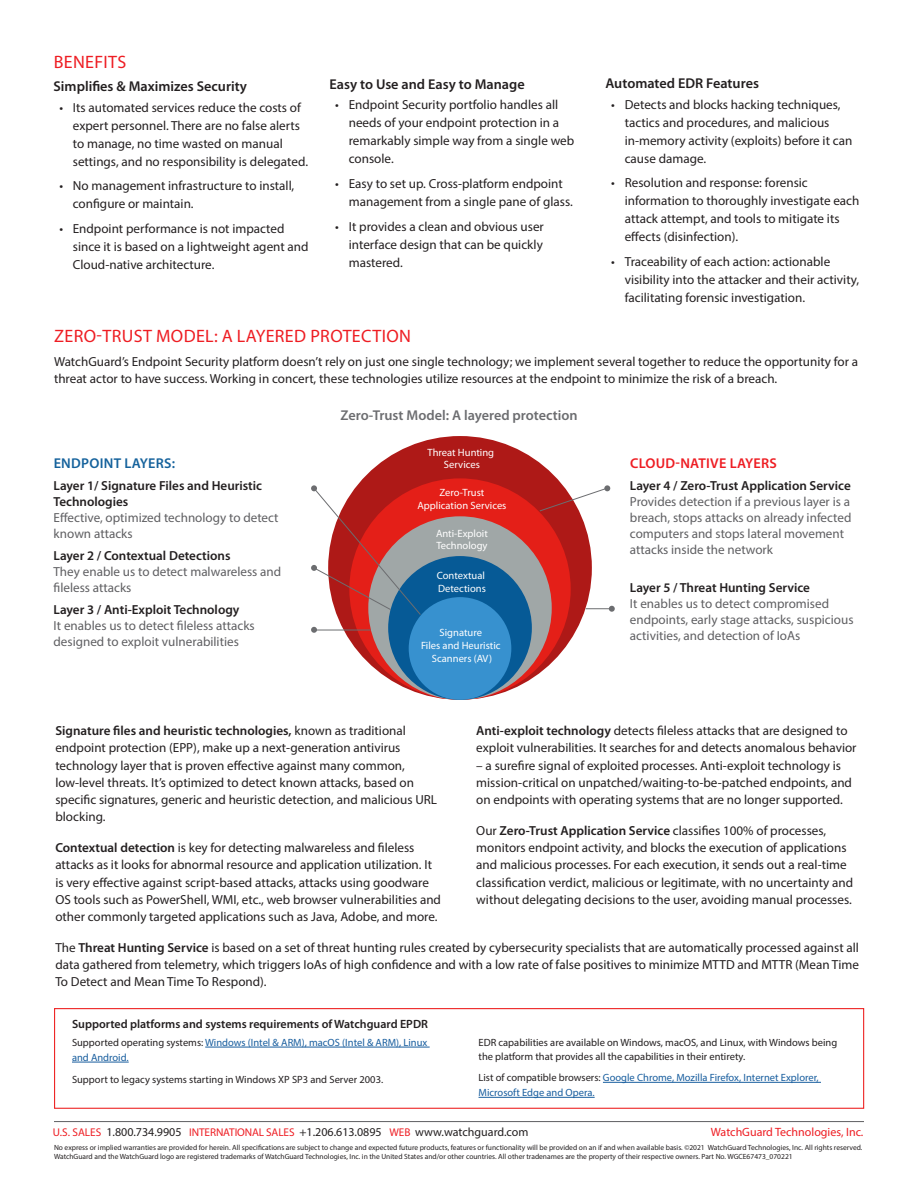
<style>
.page{position:relative;width:918px;height:1188px;background:#fff}
.page>*{position:absolute;margin:0;border:0;box-sizing:border-box;transform-origin:0 0}
.Red_Sub-head{font:18px "Myriad Pro";letter-spacing:.02em;color:#ee1d23}
.Body_copy{font:600 14.25px "Myriad Pro";color:#231f20}
.Body_copy-2{font:600 14.25px "Myriad Pro";color:#6c6d70}
.Red_Sub-head-2{font:600 14.25px "Myriad Pro";letter-spacing:.02em;color:#ee1d23}
.Red_Sub-head-3{font:600 14.25px "Myriad Pro";letter-spacing:.02em;color:#15629c}
.Body_copy-3{font:13.2px/18px "Myriad Pro";color:#231f20}
.Body_copy-4{font:13.2px/15.9px "Myriad Pro";color:#5f5f62}
.t1{font:12px "Myriad Pro";color:#231f20}
.Body_copy-5{font:600 12px "Myriad Pro";color:#231f20}
.t2{font:12px "Myriad Pro";color:#ee1d23}
.Body_copy-6{font:10.5px/13.5px "Myriad Pro";color:#231f20}
.Body_copy-7{font:10.5px/15px "Myriad Pro";color:#175d9e}
.t3{font:10.5px/12.8px "Myriad Pro";color:#fff;text-align:center}
.Footnote{font:7.5px/9px "Myriad Pro";color:#231f20}
.s1{font-weight:600;color:#231f20}
.s2{font-weight:600}
.s3{color:#231f20}
.s4{font-size:11.25px;color:#ee1d23}
</style>
<div class="page">
<hr style="left:54px;top:1121px;width:810px;height:1px;background:#5f5f62">
<div style="left:328px;top:436px;width:264px;height:264px;background:#ae1917;border-radius:50%"></div>
<div style="left:349px;top:478px;width:222px;height:222px;background:#e41f18;border-radius:50%"></div>
<div style="left:368px;top:516px;width:184px;height:184px;background:#a0a7a7;border-radius:50%"></div>
<div style="left:388px;top:556px;width:144px;height:144px;background:#065a96;border-radius:50%"></div>
<div style="left:409px;top:597px;width:102px;height:103px;background:#3791cf;border-radius:50%"></div>
<svg style="left:311px;top:627px;width:6px;height:6px"></svg>
<svg style="left:311px;top:485px;width:110px;height:131px"></svg>
<hr style="left:314px;top:630px;width:57px;height:1px;background:#6c6d70">
<svg style="left:539px;top:485px;width:71px;height:27px"></svg>
<svg style="left:586px;top:606px;width:29px;height:6px"></svg>
<div style="left:54px;top:1008px;width:810px;height:101px;background:#fff;border:1px solid #ee2727"></div>
<hr style="left:205px;top:1047px;width:225px;height:1px;background:#175d9e">
<hr style="left:72px;top:1062px;width:57px;height:1px;background:#175d9e">
<hr style="left:603px;top:1082px;width:218px;height:1px;background:#175d9e">
<hr style="left:479px;top:1097px;width:116px;height:1px;background:#175d9e">
<p class="Red_Sub-head" style="left:54px;top:50px;width:74px">BENEFITS</p>
<p class="Body_copy" style="left:54px;top:78px;width:195px">Simplifies &amp; Maximizes Security</p>
<p class="Body_copy-3" style="left:73px;top:98px;width:237px;text-indent:-14px">• Its automated services reduce the costs of expert personnel. There are no false alerts to manage, no time wasted on manual settings, and no responsibility is delegated.</p>
<p class="Body_copy-3" style="left:73px;top:177px;width:223px;text-indent:-14px">• No management infrastructure to install, configure or maintain.</p>
<p class="Body_copy-3" style="left:73px;top:219px;width:237px;text-indent:-14px">• Endpoint performance is not impacted since it is based on a lightweight agent and<br>Cloud-native architecture.</p>
<p class="Body_copy" style="left:330px;top:76px;width:197px">Easy to Use and Easy to Manage</p>
<p class="Body_copy-3" style="left:349px;top:96px;width:227px;text-indent:-14px">• Endpoint Security portfolio handles all needs of your endpoint protection in a remarkably simple way from a single web console.</p>
<p class="Body_copy-3" style="left:349px;top:174px;width:226px;text-indent:-14px">• Easy to set up. Cross-platform endpoint management from a single pane of glass.</p>
<p class="Body_copy-3" style="left:349px;top:217px;width:197px;text-align:justify;text-indent:-14px">• It provides a clean and obvious user interface design that can be quickly mastered.</p>
<p class="Body_copy" style="left:605px;top:75px;width:155px">Automated EDR Features</p>
<p class="Body_copy-3" style="left:625px;top:95px;width:229px;text-indent:-14px">• Detects and blocks hacking techniques, tactics and procedures, and malicious in-memory activity (exploits) before it can cause damage.</p>
<p class="Body_copy-3" style="left:625px;top:174px;width:236px;text-indent:-14px">• Resolution and response: forensic information to thoroughly investigate each attack attempt, and tools to mitigate its effects (disinfection).</p>
<p class="Body_copy-3" style="left:625px;top:253px;width:236px;text-indent:-14px">• Traceability of each action: actionable visibility into the attacker and their activity, facilitating forensic investigation.</p>
<p class="Red_Sub-head" style="left:54px;top:325px;width:358px">ZERO-TRUST MODEL: A LAYERED PROTECTION</p>
<p class="Body_copy-3" style="left:54px;top:353px;width:806px;line-height:17.2px">WatchGuard’s Endpoint Security platform doesn’t rely on just one single technology; we implement several together to reduce the opportunity for a threat actor to have success. Working in concert, these technologies utilize resources at the endpoint to minimize the risk of a breach.</p>
<p class="Red_Sub-head-3" style="left:54px;top:456px;width:123px">ENDPOINT LAYERS:</p>
<p class="Body_copy-4" style="left:54px;top:478px;width:227px"><span class="s1">Layer 1/ Signature Files and Heuristic<br>Technologies<br></span>Effective, optimized technology to detect known attacks</p>
<p class="Body_copy-4" style="left:54px;top:548px;width:229px"><span class="s1">Layer 2 / Contextual Detections<br></span>They enable us to detect malwareless and fileless attacks</p>
<p class="Body_copy-4" style="left:54px;top:601px;width:203px"><span class="s1">Layer 3 / Anti-Exploit Technology<br></span>It enables us to detect fileless attacks designed to exploit vulnerabilities</p>
<p class="Body_copy-2" style="left:341px;top:407px;width:239px">Zero-Trust Model: A layered protection</p>
<p class="t3" style="left:427px;top:445px;width:68px">Threat Hunting<br>Services</p>
<p class="t3" style="left:417px;top:486px;width:91px">Zero-Trust<br>Application Services</p>
<p class="t3" style="left:436px;top:527px;width:53px;text-align:left">Anti-Exploit<br>Technology</p>
<p class="t3" style="left:437px;top:569px;width:51px;text-align:left">Contextual<br>Detections</p>
<p class="t3" style="left:421px;top:626px;width:81px">Signature<br>Files and Heuristic<br>Scanners (AV)</p>
<p class="Red_Sub-head-2" style="left:630px;top:456px;width:148px">CLOUD-NATIVE LAYERS</p>
<p class="Body_copy-4" style="left:630px;top:478px;width:223px"><span class="s1">Layer 4 / Zero-Trust Application Service </span>Provides detection if a previous layer is a breach, stops attacks on already infected computers and stops lateral movement attacks inside the network</p>
<p class="Body_copy-4" style="left:630px;top:579px;width:225px"><span class="s1">Layer 5 / Threat Hunting Service<br></span>It enables us to detect compromised endpoints, early stage attacks, suspicious activities, and detection of IoAs</p>
<p class="Body_copy-3" style="left:476px;top:722px;width:382px;line-height:17.2px"><span class="s2">Anti-exploit technology</span> detects fileless attacks that are designed to exploit vulnerabilities. It searches for and detects anomalous behavior</p>
<p class="Body_copy-3" style="left:476px;top:756px;width:377px;line-height:17.2px">– a surefire signal of exploited processes. Anti-exploit technology is mission-critical on unpatched/waiting-to-be-patched endpoints, and on endpoints with operating systems that are no longer supported.</p>
<p class="Body_copy-3" style="left:476px;top:822px;width:378px;line-height:17.2px">Our <span class="s2">Zero-Trust Application Service</span> classifies 100% of processes, monitors endpoint activity, and blocks the execution of applications and malicious processes. For each execution, it sends out a real-time classification verdict, malicious or legitimate, with no uncertainty and without delegating decisions to the user, avoiding manual processes.</p>
<p class="Body_copy-3" style="left:55px;top:938px;width:805px;line-height:17.2px;text-align:justify">The <span class="s2">Threat Hunting Service</span> is based on a set of threat hunting rules created by cybersecurity specialists that are automatically processed against all data gathered from telemetry, which triggers IoAs of high confidence and with a low rate of false positives to minimize MTTD and MTTR (Mean Time To Detect and Mean Time To Respond).</p>
<p class="Body_copy-3" style="left:55px;top:722px;width:383px;line-height:17.2px"><span class="s2">Signature files and heuristic technologies,</span> known as traditional endpoint protection (EPP), make up a next-generation antivirus technology layer that is proven effective against many common, low-level threats. It’s optimized to detect known attacks, based on specific signatures, generic and heuristic detection, and malicious URL blocking.</p>
<p class="Body_copy-3" style="left:55px;top:839px;width:387px;line-height:17.2px"><span class="s2">Contextual detection</span> is key for detecting malwareless and fileless attacks as it looks for abnormal resource and application utilization. It is very effective against script-based attacks, attacks using goodware OS tools such as PowerShell, WMI, etc., web browser vulnerabilities and other commonly targeted applications such as Java, Adobe, and more.</p>
<p class="Body_copy-5" style="left:72px;top:1017px;width:358px">Supported platforms and systems requirements of Watchguard EPDR</p>
<p class="Body_copy-7" style="left:72px;top:1035px;width:357px"><span class="s3">Supported operating systems:</span> Windows (Intel &amp; ARM), macOS (Intel &amp; ARM), Linux and Android.</p>
<p class="Body_copy-6" style="left:72px;top:1072px;width:313px">Support to legacy systems starting in Windows XP SP3 and Server 2003.</p>
<p class="Body_copy-6" style="left:479px;top:1036px;width:360px">EDR capabilities are available on Windows, macOS, and Linux, with Windows being the platform that provides all the capabilities in their entirety.</p>
<p class="Body_copy-7" style="left:479px;top:1070px;width:342px"><span class="s3">List of compatible browsers:</span> Google Chrome, Mozilla Firefox, Internet Explorer,<br>Microsoft Edge and Opera.</p>
<p class="t1" style="left:53px;top:1124px;width:477px"><span class="s4">U.S. SALES</span> 1.800.734.9905 <span class="s4">INTERNATIONAL SALES</span> +1.206.613.0895 <span class="s4">WEB</span> www.watchguard.com</p>
<p class="t2" style="left:711px;top:1124px;width:154px">WatchGuard Technologies, Inc.</p>
<p class="Footnote" style="left:54px;top:1143px;width:810px">No express or implied warranties are provided for herein. All specifications are subject to change and expected future products, features or functionality will be provided on an if and when available basis. ©2021 WatchGuard Technologies, Inc. All rights reserved.<br>WatchGuard and the WatchGuard logo are registered trademarks of WatchGuard Technologies, Inc. in the United States and/or other countries. All other tradenames are the property of their respective owners. Part No. WGCE67473_070221</p>
</div>
